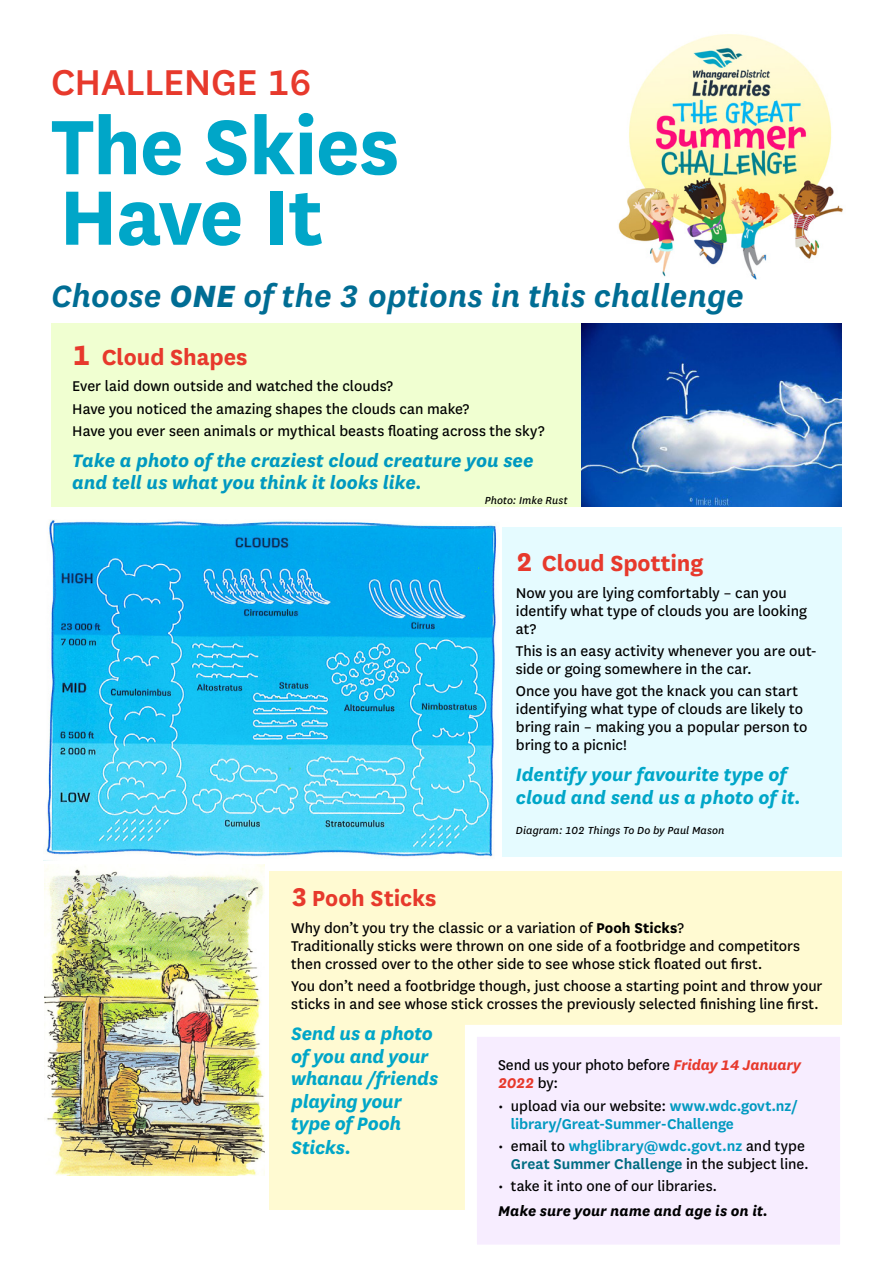
<style>
.page{position:relative;width:893px;height:1263px;background:#fff}
.page>*{position:absolute;margin:0;border:0;box-sizing:border-box;transform-origin:0 0}
.Challenge_Name_60pt{font:700 90px/70.5px "National";letter-spacing:-.015em;color:#00a6c8}
.Challenge_Number{font:500 42px "National";letter-spacing:-.01em;color:#e7392c}
.Challenge_Topic{font:italic 600 36px "National";color:#006d94}
.Box_Heading{font:700 25.5px "National";letter-spacing:-.005em;color:#e7392c}
.Box_Heading-2{font:italic 700 21px/22.8px "National";letter-spacing:-.01em;color:#00a6c8}
.Box_Heading-3{font:italic 700 21px/22.5px "National";letter-spacing:-.005em;color:#0099c0}
.t1{font:16.5px/18px "National";color:#000}
.t2{font:600 16.5px/18px "National";letter-spacing:-.01em;color:#0099c0}
.t3{font:italic 700 16.5px "National";color:#000}
.t4{font:italic 12px "National";letter-spacing:.01em;color:#000}
.s1{font-weight:800}
.s2{font-size:33px}
.s3{font-size:30px}
.s4{font-weight:700}
.s5{font-weight:700;font-style:italic;color:#e7392c}
.s6{font-weight:400;color:#000}
.s7{font-weight:600;color:#0099c0}
.s8{font-weight:600;color:#006c82}
</style>
<div class="page">
<img style="left:618px;top:34px;width:225px;height:246px">
<div style="left:495px;top:528px;width:347px;height:329px;background:#e5fbff"></div>
<img style="left:46px;top:519px;width:455px;height:338px">
<div style="left:51px;top:323px;width:539px;height:184px;background:#f0ffd1"></div>
<div style="left:270px;top:871px;width:572px;height:338px;background:#fffad2"></div>
<img style="left:582px;top:323px;width:259px;height:184px">
<svg style="left:459px;top:1025px;width:383px;height:220px;background:#f7eefe"></svg>
<img style="left:45px;top:864px;width:219px;height:311px">
<p class="Challenge_Number" style="left:51px;top:54px;width:263px">CHALLENGE 16</p>
<p class="Challenge_Name_60pt" style="left:51px;top:105px;width:350px">The Skies<br>Have It</p>
<p class="Challenge_Topic" style="left:51px;top:271px;width:694px">Choose <span class="s1">ONE</span> of the 3 options in this challenge</p>
<p class="Box_Heading" style="left:72px;top:339px;width:177px"><span class="s2">1</span> Cloud Shapes</p>
<p class="t1" style="left:72px;top:376px;width:322px">Ever laid down outside and watched the clouds?</p>
<p class="t1" style="left:72px;top:399px;width:399px">Have you noticed the amazing shapes the clouds can make?</p>
<p class="t1" style="left:72px;top:421px;width:474px">Have you ever seen animals or mythical beasts floating across the sky?</p>
<p class="Box_Heading-3" style="left:72px;top:448px;width:463px">Take a photo of the craziest cloud creature you see and tell us what you think it looks like.</p>
<p class="t4" style="left:485px;top:492px;width:84px">Photo: Imke Rust</p>
<p class="Box_Heading" style="left:516px;top:545px;width:189px"><span class="s3">2</span> Cloud Spotting</p>
<p class="t1" style="left:516px;top:583px;width:293px">Now you are lying comfortably – can you identify what type of clouds you are looking at?</p>
<p class="t1" style="left:516px;top:641px;width:302px">This is an easy activity whenever you are out&shy;side or going somewhere in the car.</p>
<p class="t1" style="left:516px;top:681px;width:293px">Once you have got the knack you can start identifying what type of clouds are likely to bring rain – making you a popular person to bring to a picnic!</p>
<p class="Box_Heading-2" style="left:516px;top:762px;width:287px">Identify your favourite type of cloud and send us a photo of it.</p>
<p class="t4" style="left:516px;top:822px;width:210px">Diagram: 102 Things To Do by Paul Mason</p>
<p class="Box_Heading" style="left:291px;top:880px;width:147px"><span class="s3">3</span>Pooh Sticks</p>
<p class="t1" style="left:291px;top:918px;width:510px">Why don’t you try the classic or a variation of <span class="s4">Pooh Sticks</span>?<br>Traditionally sticks were thrown on one side of a footbridge and competitors then crossed over to the other side to see whose stick floated out first.</p>
<p class="t1" style="left:291px;top:976px;width:533px">You don’t need a footbridge though, just choose a starting point and throw your sticks in and see whose stick crosses the previously selected finishing line first.</p>
<p class="Box_Heading-2" style="left:291px;top:1021px;width:149px">Send us a photo of you and your whanau /friends playing your type of Pooh<br>Sticks.</p>
<p class="t1" style="left:498px;top:1055px;width:304px">Send us your photo before <span class="s5">Friday 14 January<br>2022</span> by:</p>
<p class="t2" style="left:511px;top:1095px;width:288px;text-indent:-13px"><span class="s6">• upload via our website:</span> www.wdc.govt.nz/ library/Great-Summer-Challenge</p>
<p class="t1" style="left:498px;top:1136px;width:312px;text-align:right">• email to <span class="s7">whglibrary@wdc.govt.nz</span> and type<br><span class="s8">Great Summer Challenge</span> in the subject line.</p>
<p class="t1" style="left:498px;top:1176px;width:221px">• take it into one of our libraries.</p>
<p class="t3" style="left:498px;top:1199px;width:271px">Make sure your name and age is on it.</p>
</div>
